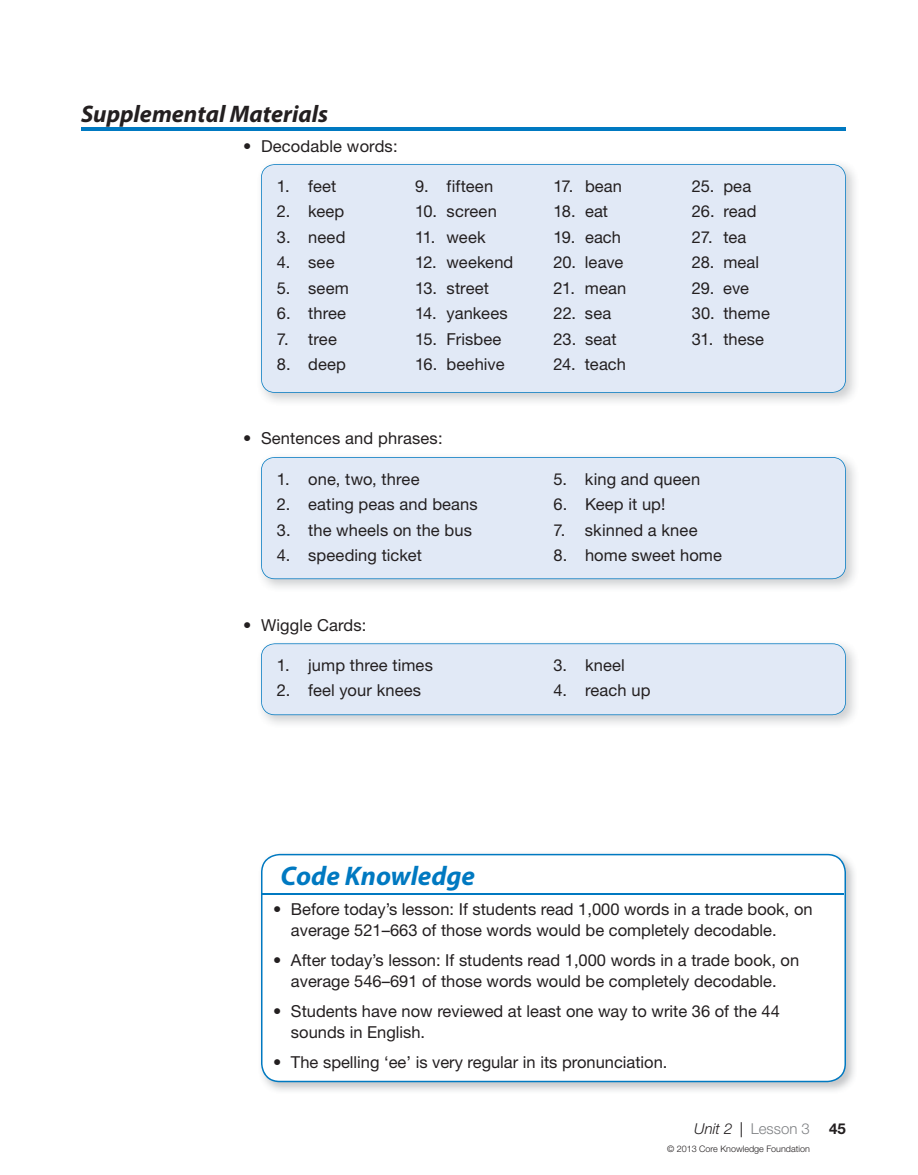
<style>
.page{position:relative;width:918px;height:1175px;background:#fff}
.page>*{position:absolute;margin:0;border:0;box-sizing:border-box;transform-origin:0 0}
.t1{font:italic 700 27px "Myriad Pro";color:#0079c1}
.t2{font:italic 700 24px "Myriad Pro";color:#231f20}
.t3{font:16.5px/21px "Helvetica Neue LT Std";color:#231f20}
.t4{font:300 15px "Helvetica Neue LT Std";color:#808285}
.t5{font:700 15px "Helvetica Neue LT Std";color:#231f20}
.t6{font:300 9px "Helvetica Neue LT Std";color:#231f20}
.s1{font-style:italic;color:#231f20}
.s2{font-weight:400;color:#231f20}
</style>
<div class="page">
<hr style="left:81px;top:128px;width:765px;height:2px;background:#0079c1">
<div style="left:261px;top:164px;width:585px;height:229px;background:#e1e9f6"></div>
<div style="left:261px;top:457px;width:585px;height:122px;background:#e1e9f6"></div>
<div style="left:261px;top:643px;width:585px;height:72px;background:#e1e9f6"></div>
<svg style="left:261px;top:853px;width:585px;height:229px"></svg>
<h2 class="t2" style="left:81px;top:98px;width:249px">Supplemental Materials</h2>
<p class="t3" style="left:243px;top:135px;width:156px">• Decodable words:</p>
<p class="t3" style="left:277px;top:175px;width:61px">1. feet</p>
<p class="t3" style="left:277px;top:201px;width:69px">2. keep</p>
<p class="t3" style="left:277px;top:226px;width:70px">3. need</p>
<p class="t3" style="left:277px;top:252px;width:59px">4. see</p>
<p class="t3" style="left:277px;top:277px;width:73px">5. seem</p>
<p class="t3" style="left:277px;top:303px;width:71px">6. three</p>
<p class="t3" style="left:277px;top:328px;width:62px">7. tree</p>
<p class="t3" style="left:277px;top:354px;width:71px">8. deep</p>
<p class="t3" style="left:415px;top:175px;width:80px">9. fifteen</p>
<p class="t3" style="left:415px;top:201px;width:83px">10. screen</p>
<p class="t3" style="left:415px;top:226px;width:72px">11. week</p>
<p class="t3" style="left:415px;top:252px;width:100px">12. weekend</p>
<p class="t3" style="left:415px;top:277px;width:75px">13. street</p>
<p class="t3" style="left:415px;top:303px;width:94px">14. yankees</p>
<p class="t3" style="left:415px;top:328px;width:88px">15. Frisbee</p>
<p class="t3" style="left:415px;top:354px;width:91px">16. beehive</p>
<p class="t3" style="left:243px;top:428px;width:201px">• Sentences and phrases:</p>
<p class="t3" style="left:277px;top:468px;width:144px">1. one, two, three</p>
<p class="t3" style="left:277px;top:493px;width:202px">2. eating peas and beans</p>
<p class="t3" style="left:277px;top:519px;width:197px">3. the wheels on the bus</p>
<p class="t3" style="left:277px;top:544px;width:147px">4. speeding ticket</p>
<p class="t3" style="left:243px;top:614px;width:125px">• Wiggle Cards:</p>
<p class="t3" style="left:277px;top:654px;width:158px">1. jump three times</p>
<p class="t3" style="left:277px;top:680px;width:146px">2. feel your knees</p>
<p class="t3" style="left:554px;top:175px;width:70px">17. bean</p>
<p class="t3" style="left:554px;top:201px;width:56px">18. eat</p>
<p class="t3" style="left:554px;top:226px;width:69px">19. each</p>
<p class="t3" style="left:554px;top:252px;width:71px">20. leave</p>
<p class="t3" style="left:554px;top:277px;width:74px">21. mean</p>
<p class="t3" style="left:554px;top:303px;width:59px">22. sea</p>
<p class="t3" style="left:554px;top:328px;width:65px">23. seat</p>
<p class="t3" style="left:554px;top:354px;width:74px">24. teach</p>
<p class="t3" style="left:692px;top:175px;width:61px">25. pea</p>
<p class="t3" style="left:692px;top:201px;width:66px">26. read</p>
<p class="t3" style="left:692px;top:226px;width:56px">27. tea</p>
<p class="t3" style="left:692px;top:252px;width:69px">28. meal</p>
<p class="t3" style="left:692px;top:277px;width:59px">29. eve</p>
<p class="t3" style="left:692px;top:303px;width:80px">30. theme</p>
<p class="t3" style="left:692px;top:328px;width:74px">31. these</p>
<p class="t3" style="left:553px;top:468px;width:148px">5. king and queen</p>
<p class="t3" style="left:553px;top:493px;width:113px">6. Keep it up!</p>
<p class="t3" style="left:553px;top:519px;width:146px">7. skinned a knee</p>
<p class="t3" style="left:553px;top:544px;width:170px">8. home sweet home</p>
<p class="t3" style="left:553px;top:654px;width:73px">3. kneel</p>
<p class="t3" style="left:553px;top:680px;width:98px">4. reach up</p>
<h1 class="t1" style="left:280px;top:858px;width:196px">Code Knowledge</h1>
<p class="t3" style="left:291px;top:898px;width:523px;text-indent:-18px">• Before today’s lesson: If students read 1,000 words in a trade book, on average 521–663 of those words would be completely decodable.</p>
<p class="t3" style="left:273px;top:949px;width:528px;text-align:center">• After today’s lesson: If students read 1,000 words in a trade book, on average 546–691 of those words would be completely decodable.</p>
<p class="t3" style="left:291px;top:1000px;width:490px;text-indent:-18px">• Students have now reviewed at least one way to write 36 of the 44 sounds in English.</p>
<p class="t3" style="left:273px;top:1051px;width:396px">• The spelling ‘ee’ is very regular in its pronunciation.</p>
<p class="t4" style="left:694px;top:1119px;width:117px"><span class="s1">Unit 2</span> <span class="s2">|</span> Lesson 3</p>
<p class="t5" style="left:829px;top:1119px;width:18px">45</p>
<p class="t6" style="left:667px;top:1143px;width:144px">© 2013 Core Knowledge Foundation</p>
</div>
